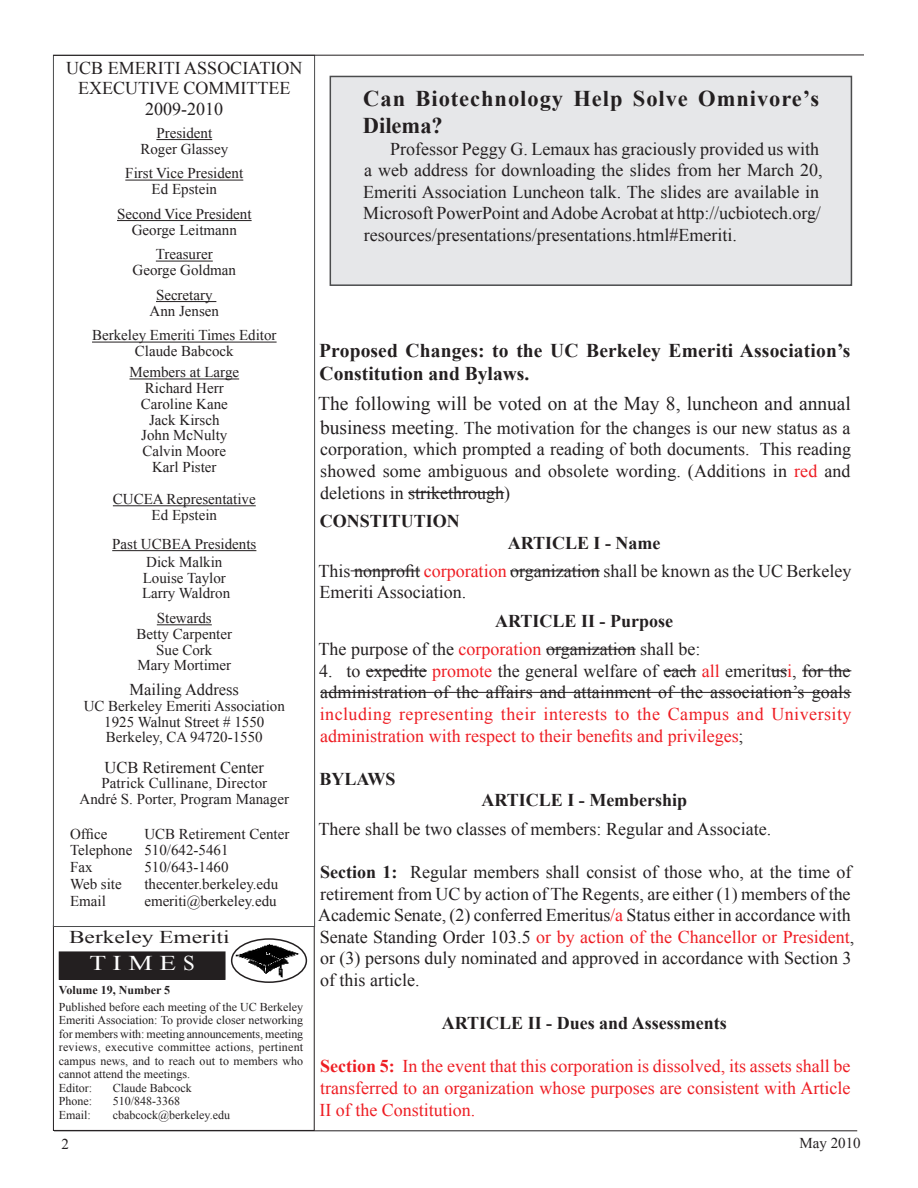
<style>
.page{position:relative;width:918px;height:1188px;background:#fff}
.page>*{position:absolute;margin:0;border:0;box-sizing:border-box;transform-origin:0 0}
.t1{font:700 22.5px/27px "Times New Roman";letter-spacing:.04em;color:#231f20}
.t2{font:21px "Times New Roman";color:#fff;scale:1.3 1}
.t3{font:700 19.5px/23.4px "Times New Roman";letter-spacing:.01em;color:#231f20}
.t4{font:19.5px "Times New Roman";color:#231f20}
.t5{font:18px/21.6px "Times New Roman";color:#231f20}
.t6{font:18px/21.6px "Times New Roman";color:#ee1d23;text-align:justify}
.t7{font:700 18px "Times New Roman";color:#231f20}
.t8{font:18px "Times New Roman";color:#231f20;scale:1.3 1}
.t9{font:16.5px "Times New Roman";color:#231f20}
.t10{font:15px/15.8px "Times New Roman";color:#231f20;text-align:center}
.t11{font:12px/13.5px "Times New Roman";color:#231f20;text-align:justify}
.t12{font:700 12px "Times New Roman";color:#231f20}
.s1{font-size:19.5px}
.s2{color:#ee1d23}
.s3{color:#231f20}
.s4{font-weight:700}
</style>
<div class="page">
<hr style="left:54px;top:1131px;width:803px;height:1px;background:#231f20">
<div style="left:330px;top:76px;width:522px;height:210px;background:#e6e7e9;border:2px solid #4b4c4d"></div>
<div style="left:53px;top:925px;width:261px;height:206px;border:1px solid #231f20"></div>
<div style="left:53px;top:55px;width:262px;height:872px;background:#fff;border:1px solid #4b4c4d"></div>
<div style="left:59px;top:952px;width:166px;height:27px;background:#231f20"></div>
<div style="left:59px;top:952px;width:166px;height:28px;border:1px solid #231f20"></div>
<img style="left:230px;top:944px;width:78px;height:36px">
<div style="left:231px;top:938px;width:76px;height:45px;border:2px solid #231f20;border-radius:50%"></div>
<hr style="left:53px;top:55px;width:811px;height:1px;background:#231f20">
<hr style="left:156px;top:139px;width:56px;height:1px;background:#231f20">
<hr style="left:125px;top:180px;width:118px;height:1px;background:#231f20">
<hr style="left:117px;top:220px;width:135px;height:1px;background:#231f20">
<hr style="left:156px;top:261px;width:57px;height:1px;background:#231f20">
<hr style="left:156px;top:301px;width:60px;height:1px;background:#231f20">
<hr style="left:92px;top:342px;width:185px;height:1px;background:#231f20">
<hr style="left:129px;top:379px;width:110px;height:1px;background:#231f20">
<hr style="left:113px;top:505px;width:143px;height:1px;background:#231f20">
<hr style="left:112px;top:550px;width:144px;height:1px;background:#231f20">
<hr style="left:157px;top:624px;width:55px;height:1px;background:#231f20">
<hr style="left:408px;top:492px;width:96px;height:1px;background:#231f20">
<hr style="left:351px;top:570px;width:69px;height:1px;background:#231f20">
<hr style="left:510px;top:570px;width:90px;height:1px;background:#231f20">
<hr style="left:546px;top:649px;width:90px;height:1px;background:#231f20">
<hr style="left:366px;top:670px;width:61px;height:1px;background:#231f20">
<hr style="left:663px;top:670px;width:33px;height:1px;background:#231f20">
<svg style="left:771px;top:670px;width:16px;height:1px"></svg>
<hr style="left:802px;top:670px;width:49px;height:1px;background:#231f20">
<hr style="left:320px;top:692px;width:531px;height:1px;background:#231f20">
<p class="t5" style="left:66px;top:57px;width:238px">UCB EMERITI ASSOCIATION</p>
<p class="t5" style="left:78px;top:78px;width:214px;line-height:20.2px;text-align:center">EXECUTIVE COMMITTEE<br>2009-2010</p>
<p class="t10" style="left:140px;top:125px;width:89px">President<br>Roger Glassey</p>
<p class="t10" style="left:125px;top:165px;width:119px">First Vice President<br>Ed Epstein</p>
<p class="t10" style="left:117px;top:206px;width:136px">Second Vice President<br>George Leitmann</p>
<p class="t10" style="left:133px;top:246px;width:105px">Treasurer<br>George Goldman</p>
<p class="t10" style="left:150px;top:287px;width:71px">Secretary<br>Ann Jensen</p>
<p class="t10" style="left:92px;top:327px;width:186px">Berkeley Emeriti Times Editor<br>Claude Babcock</p>
<p class="t10" style="left:129px;top:364px;width:111px">Members at Large<br>Richard Herr<br>Caroline Kane<br>Jack Kirsch<br>John McNulty<br>Calvin Moore<br>Karl Pister</p>
<p class="t10" style="left:113px;top:491px;width:144px">CUCEA Representative<br>Ed Epstein</p>
<p class="t10" style="left:112px;top:536px;width:146px">Past UCBEA Presidents</p>
<p class="t10" style="left:142px;top:554px;width:90px;text-align:left">Dick Malkin<br>Louise Taylor<br>Larry Waldron</p>
<p class="t10" style="left:137px;top:610px;width:97px">Stewards<br>Betty Carpenter<br>Sue Cork<br>Mary Mortimer</p>
<p class="t9" style="left:130px;top:679px;width:111px">Mailing Address</p>
<p class="t10" style="left:84px;top:698px;width:203px">UC Berkeley Emeriti Association<br>1925 Walnut Street # 1550<br>Berkeley, CA 94720-1550</p>
<p class="t9" style="left:105px;top:756px;width:161px">UCB Retirement Center</p>
<p class="t10" style="left:80px;top:775px;width:211px">Patrick Cullinane, Director<br>André S. Porter, Program Manager</p>
<p class="t10" style="left:70px;top:825px;width:39px">Office</p>
<p class="t10" style="left:144px;top:825px;width:146px">UCB Retirement Center</p>
<p class="t10" style="left:70px;top:842px;width:160px">Telephone 510/642-5461</p>
<p class="t10" style="left:70px;top:859px;width:24px">Fax</p>
<p class="t10" style="left:144px;top:859px;width:86px">510/643-1460</p>
<p class="t10" style="left:70px;top:876px;width:53px">Web site</p>
<p class="t10" style="left:144px;top:876px;width:135px">thecenter.berkeley.edu</p>
<p class="t10" style="left:70px;top:893px;width:37px">Email</p>
<p class="t10" style="left:144px;top:893px;width:134px">emeriti@berkeley.edu</p>
<p class="t8" style="left:69px;top:924px;width:125px">Berkeley Emeriti</p>
<p class="t2" style="left:89px;top:949px;width:82px">T I M E S</p>
<p class="t12" style="left:59px;top:982px;width:113px">Volume 19, Number 5</p>
<p class="t11" style="left:59px;top:1000px;width:246px">Published before each meeting of the UC Berkeley Emeriti Association: To provide closer networking for members with: meeting announcements, meeting reviews, executive committee actions, pertinent campus news, and to reach out to members who cannot attend the meetings.</p>
<p class="t11" style="left:59px;top:1081px;width:35px">Editor:</p>
<p class="t11" style="left:113px;top:1081px;width:80px">Claude Babcock</p>
<p class="t11" style="left:59px;top:1094px;width:35px">Phone:</p>
<p class="t11" style="left:113px;top:1094px;width:69px">510/848-3368</p>
<p class="t11" style="left:59px;top:1108px;width:34px">Email:</p>
<p class="t11" style="left:113px;top:1108px;width:119px">cbabcock@berkeley.edu</p>
<p class="t1" style="left:363px;top:84px;width:458px">Can Biotechnology Help Solve Omnivore’s<br>Dilema?</p>
<p class="t5" style="left:363px;top:138px;width:461px;text-indent:27px">Professor Peggy G. Lemaux has graciously provided us with a web address for downloading the slides from her March 20, Emeriti Association Luncheon talk. The slides are available in Microsoft PowerPoint and Adobe Acrobat at http://ucbiotech.org/ resources/presentations/presentations.html#Emeriti.</p>
<p class="t3" style="left:319px;top:338px;width:533px">Proposed Changes: to the UC Berkeley Emeriti Association’s<br>Constitution and Bylaws.</p>
<p class="t4" style="left:318px;top:391px;width:534px">The following will be voted on at the May 8, luncheon and annual</p>
<p class="t5" style="left:320px;top:417px;width:533px;text-align:justify"><span class="s1">business meeting.</span> The motivation for the changes is our new status as a corporation, which prompted a reading of both documents. This reading showed some ambiguous and obsolete wording. (Additions in <span class="s2">red</span> and deletions in strikethrough)</p>
<p class="t7" style="left:320px;top:508px;width:142px">CONSTITUTION</p>
<p class="t7" style="left:508px;top:530px;width:154px">ARTICLE I - Name</p>
<p class="t5" style="left:319px;top:560px;width:535px">This nonprofit <span class="s2">corporation</span> organization shall be known as the UC Berkeley<br>Emeriti Association.</p>
<p class="t7" style="left:495px;top:608px;width:179px">ARTICLE II - Purpose</p>
<p class="t5" style="left:319px;top:638px;width:384px">The purpose of the <span class="s2">corporation</span> organization shall be:</p>
<p class="t6" style="left:319px;top:660px;width:534px"><span class="s3">4. to expedite</span> promote <span class="s3">the general welfare of each</span> all <span class="s3">emeritus</span>i<span class="s3">, for the administration of the affairs and attainment of the association’s goals </span>including representing their interests to the Campus and University administration with respect to their benefits and privileges<span class="s3">;</span></p>
<p class="t7" style="left:319px;top:766px;width:78px">BYLAWS</p>
<p class="t7" style="left:481px;top:788px;width:207px">ARTICLE I - Membership</p>
<p class="t5" style="left:319px;top:818px;width:454px">There shall be two classes of members: Regular and Associate.</p>
<p class="t5" style="left:318px;top:861px;width:538px"><span class="s4">Section 1:</span> Regular members shall consist of those who, at the time of retirement from UC by action of The Regents, are either (1) members of the Academic Senate, (2) conferred Emeritus<span class="s2">/a</span> Status either in accordance with Senate Standing Order 103.5 <span class="s2">or by action of the Chancellor or President</span>, or (3) persons duly nominated and approved in accordance with Section 3 of this article.</p>
<p class="t7" style="left:442px;top:1011px;width:286px">ARTICLE II - Dues and Assessments</p>
<p class="t6" style="left:319px;top:1055px;width:533px"><span class="s4">Section 5:</span> In the event that this corporation is dissolved, its assets shall be transferred to an organization whose purposes are consistent with Article II of the Constitution.</p>
<p class="t10" style="left:62px;top:1136px;width:9px">2</p>
<p class="t10" style="left:799px;top:1135px;width:63px">May 2010</p>
</div>
